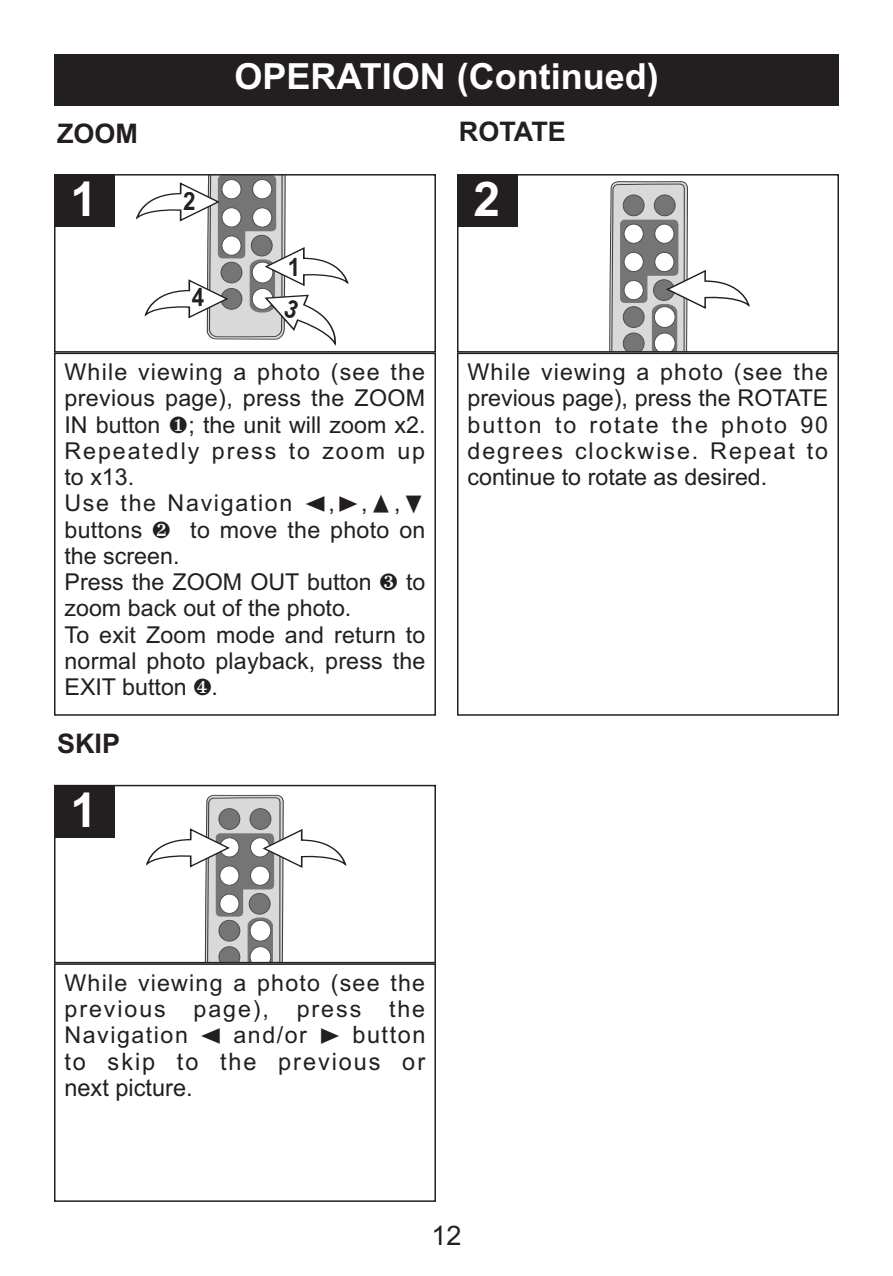
<style>
.page{position:relative;width:893px;height:1276px;background:#fff}
.page>*{position:absolute;margin:0;border:0;box-sizing:border-box;transform-origin:0 0}
.t1{font:700 48px "Arial";color:#fff}
.t2{font:700 36px "Arial";color:#fff}
.t3{font:700 27px "Arial";color:#231f20}
.t4{font:27px "Arial";color:#231f20}
.t5{font:700 25.2px "Arial";color:#231f20;scale:.89 1}
.t6{font:24px/26.4px "Arial";letter-spacing:.085em;color:#231f20}
.t7{font:23.4px/26.4px "Arial";letter-spacing:.01em;color:#231f20;text-align:justify}
.s1{font-family:"Treasure Chest"}
.s2{font-size:24px}
</style>
<div class="page">
<div style="left:54px;top:54px;width:785px;height:52px;background:#231f20"></div>
<div style="left:54px;top:352px;width:382px;height:363px;border:2px solid #231f20"></div>
<div style="left:54px;top:174px;width:382px;height:178px;border:2px solid #231f20"></div>
<div style="left:54px;top:174px;width:60px;height:52px;background:#231f20"></div>
<div style="left:457px;top:352px;width:382px;height:363px;border:2px solid #231f20"></div>
<svg style="left:609px;top:181px;width:141px;height:168px"></svg>
<div style="left:457px;top:174px;width:382px;height:178px;border:2px solid #231f20"></div>
<div style="left:457px;top:174px;width:60px;height:52px;background:#231f20"></div>
<div style="left:54px;top:963px;width:382px;height:238px;border:2px solid #231f20"></div>
<svg style="left:146px;top:795px;width:200px;height:165px"></svg>
<div style="left:54px;top:785px;width:382px;height:178px;border:2px solid #231f20"></div>
<div style="left:54px;top:785px;width:60px;height:52px;background:#231f20"></div>
<svg style="left:136px;top:175px;width:213px;height:170px"></svg>
<h2 class="t2" style="left:234px;top:56px;width:426px">OPERATION (Continued)</h2>
<p class="t3" style="left:57px;top:118px;width:82px">ZOOM</p>
<p class="t3" style="left:459px;top:116px;width:109px">ROTATE</p>
<h1 class="t1" style="left:71px;top:171px;width:28px">1</h1>
<p class="t5" style="left:183px;top:186px;width:15px">2</p>
<p class="t5" style="left:192px;top:283px;width:15px">4</p>
<p class="t5" style="left:288px;top:253px;width:15px">1</p>
<p class="t7" style="left:64px;top:359px;width:363px;text-align:left">While viewing a photo (see the previous page), press the ZOOM<br>IN button <span class="s1">1</span>; the unit will zoom x2.<br>Repeatedly press to zoom up to x13.<br>Use the Navigation <span class="s1">√</span>,<span class="s1">®</span>,<span class="s1">π</span>,<span class="s1">† </span>buttons <span class="s1">2</span> to move the photo on the screen.<br>Press the ZOOM OUT button <span class="s1">3</span> to zoom back out of the photo.<br>To exit Zoom mode and return to normal photo playback, press the<br>EXIT button <span class="s1">4</span>.</p>
<p class="t3" style="left:57px;top:728px;width:65px">SKIP</p>
<h1 class="t1" style="left:71px;top:782px;width:28px">1</h1>
<h1 class="t1" style="left:474px;top:171px;width:28px">2</h1>
<p class="t7" style="left:467px;top:359px;width:362px">While viewing a photo (see the previous page), press the ROTATE button to rotate the photo 90 degrees clockwise. Repeat to continue to rotate as desired.</p>
<p class="t7" style="left:64px;top:969px;width:362px">While viewing a photo (see the previous page), press the Navigation <span class="s1">√</span> and/or <span class="s1">®</span> <span class="s2">button</span></p>
<p class="t6" style="left:64px;top:1048px;width:362px">to skip to the previous or next picture.</p>
<p class="t4" style="left:431px;top:1219px;width:32px">12</p>
</div>
